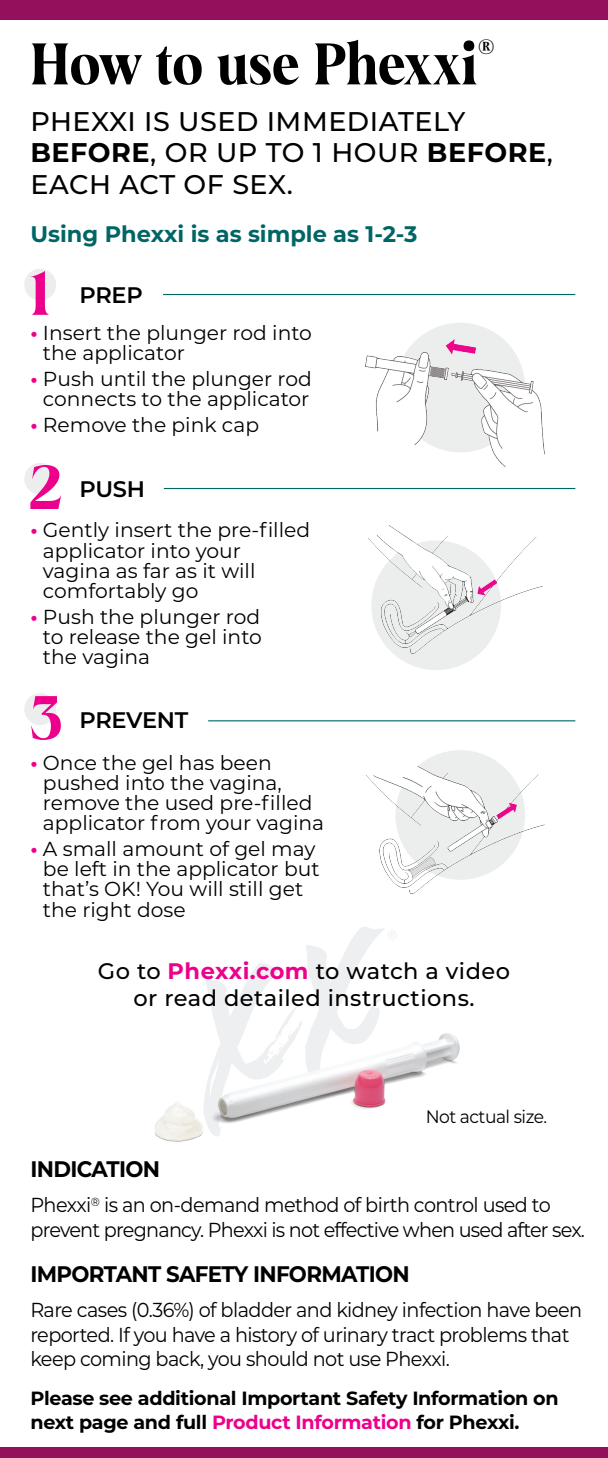
<style>
.page{position:relative;width:608px;height:1458px;background:#fff}
.page>*{position:absolute;margin:0;border:0;box-sizing:border-box;transform-origin:0 0}
.t1{font:700 61.88px "Montas";color:#ec008c}
.t2{font:700 58.5px "Montas";color:#000}
.t3{font:500 27px/31.5px "Montserrat";letter-spacing:.02em;color:#000}
.t4{font:500 22.5px/27px "Montserrat";letter-spacing:.02em;color:#000;text-align:center}
.t5{font:700 22.5px "Montserrat";letter-spacing:-.03em;color:#000;scale:.95 1}
.t6{font:700 22.5px "Montserrat";color:#006565}
.t7{font:600 22.5px "Montserrat";letter-spacing:-.01em;color:#000}
.t8{font:20.25px/20.2px "Montserrat";color:#000}
.t9{font:20.25px/24.8px "Montserrat";letter-spacing:-.03em;color:#000;scale:.95 1}
.t10{font:20.25px/24.8px "Montserrat";letter-spacing:-.04em;color:#000;scale:.95 1}
.t11{font:700 19.12px/23.4px "Montserrat";letter-spacing:-.015em;color:#000}
.t12{font:18px "Montserrat";letter-spacing:-.03em;color:#000;scale:.95 1}
.s1{font-weight:700}
.s2{font-weight:700;color:#ec008c}
.s3{color:#ec008c}
</style>
<div class="page">
<div style="left:395px;top:750px;width:130px;height:130px;background:#eceded;border-radius:50%"></div>
<div style="left:371px;top:541px;width:130px;height:129px;background:#eceded;border-radius:50%"></div>
<div style="left:395px;top:323px;width:130px;height:129px;background:#eceded;border-radius:50%"></div>
<img style="left:365px;top:339px;width:180px;height:128px">
<img style="left:369px;top:525px;width:173px;height:128px">
<img style="left:366px;top:766px;width:178px;height:128px">
<div style="left:0;top:0;width:608px;height:19px;background:#95105c"></div>
<svg style="left:205px;top:927px;width:191px;height:97px"></svg>
<hr style="left:208px;top:720px;width:367px;height:1px;background:#006565">
<hr style="left:164px;top:488px;width:411px;height:1px;background:#006565">
<hr style="left:163px;top:294px;width:412px;height:1px;background:#006565">
<img style="left:155px;top:1024px;width:305px;height:118px">
<div style="left:0;top:1448px;width:608px;height:10px;background:#95105c"></div>
<div style="left:24px;top:693px;width:32px;height:32px;background:#eceded;border-radius:50%"></div>
<div style="left:24px;top:463px;width:32px;height:32px;background:#eceded;border-radius:50%"></div>
<div style="left:24px;top:269px;width:32px;height:32px;background:#eceded;border-radius:50%"></div>
<p class="t2" style="left:30px;top:32px;width:466px">How to use Phexxi<sup>®</sup></p>
<p class="t3" style="left:30px;top:104px;width:524px">PHEXXI IS USED IMMEDIATELY<br><span class="s1">BEFORE</span>, OR UP TO 1 HOUR <span class="s1">BEFORE</span>,<br>EACH ACT OF SEX.</p>
<p class="t6" style="left:30px;top:217px;width:388px">Using Phexxi is as simple as 1-2-3</p>
<h1 class="t1" style="left:29px;top:259px;width:24px">1</h1>
<p class="t7" style="left:79px;top:279px;width:65px">PREP</p>
<p class="t8" style="left:43px;top:322px;width:270px;text-indent:-13px"><span class="s2">•</span> Insert the plunger rod into the applicator</p>
<p class="t8" style="left:30px;top:368px;width:283px;text-align:center"><span class="s2">•</span> Push until the plunger rod connects to the applicator</p>
<p class="t8" style="left:30px;top:414px;width:230px"><span class="s2">•</span> Remove the pink cap</p>
<h1 class="t1" style="left:29px;top:453px;width:35px">2</h1>
<p class="t7" style="left:79px;top:473px;width:67px">PUSH</p>
<p class="t8" style="left:43px;top:519px;width:269px;text-indent:-13px"><span class="s2">•</span> Gently insert the pre-filled applicator into your vagina as far as it will comfortably go</p>
<p class="t8" style="left:43px;top:606px;width:220px;text-align:justify;text-indent:-13px"><span class="s2">•</span> Push the plunger rod to release the gel into the vagina</p>
<h1 class="t1" style="left:29px;top:684px;width:36px">3</h1>
<p class="t7" style="left:79px;top:704px;width:110px">PREVENT</p>
<p class="t8" style="left:43px;top:752px;width:283px;text-indent:-13px"><span class="s2">•</span> Once the gel has been pushed into the vagina, remove the used pre-filled applicator from your vagina</p>
<p class="t8" style="left:43px;top:838px;width:278px;text-indent:-13px"><span class="s2">•</span> A small amount of gel may be left in the applicator but that’s OK! You will still get the right dose</p>
<p class="t4" style="left:98px;top:957px;width:413px">Go to <span class="s2">Phexxi.com</span> to watch a video or read detailed instructions.</p>
<p class="t12" style="left:425px;top:1104px;width:129px">Not actual size.</p>
<p class="t5" style="left:30px;top:1153px;width:138px">INDICATION</p>
<p class="t10" style="left:30px;top:1192px;width:585px">Phexxi<sup>®</sup> is an on-demand method of birth control used to prevent pregnancy. Phexxi is not effective when used after sex.</p>
<p class="t5" style="left:30px;top:1258px;width:401px">IMPORTANT SAFETY INFORMATION</p>
<p class="t9" style="left:30px;top:1297px;width:582px">Rare cases (0.36%) of bladder and kidney infection have been reported. If you have a history of urinary tract problems that keep coming back, you should not use Phexxi.</p>
<p class="t11" style="left:30px;top:1386px;width:529px">Please see additional Important Safety Information on next page and full <span class="s3">Product Information</span> for Phexxi.</p>
</div>
